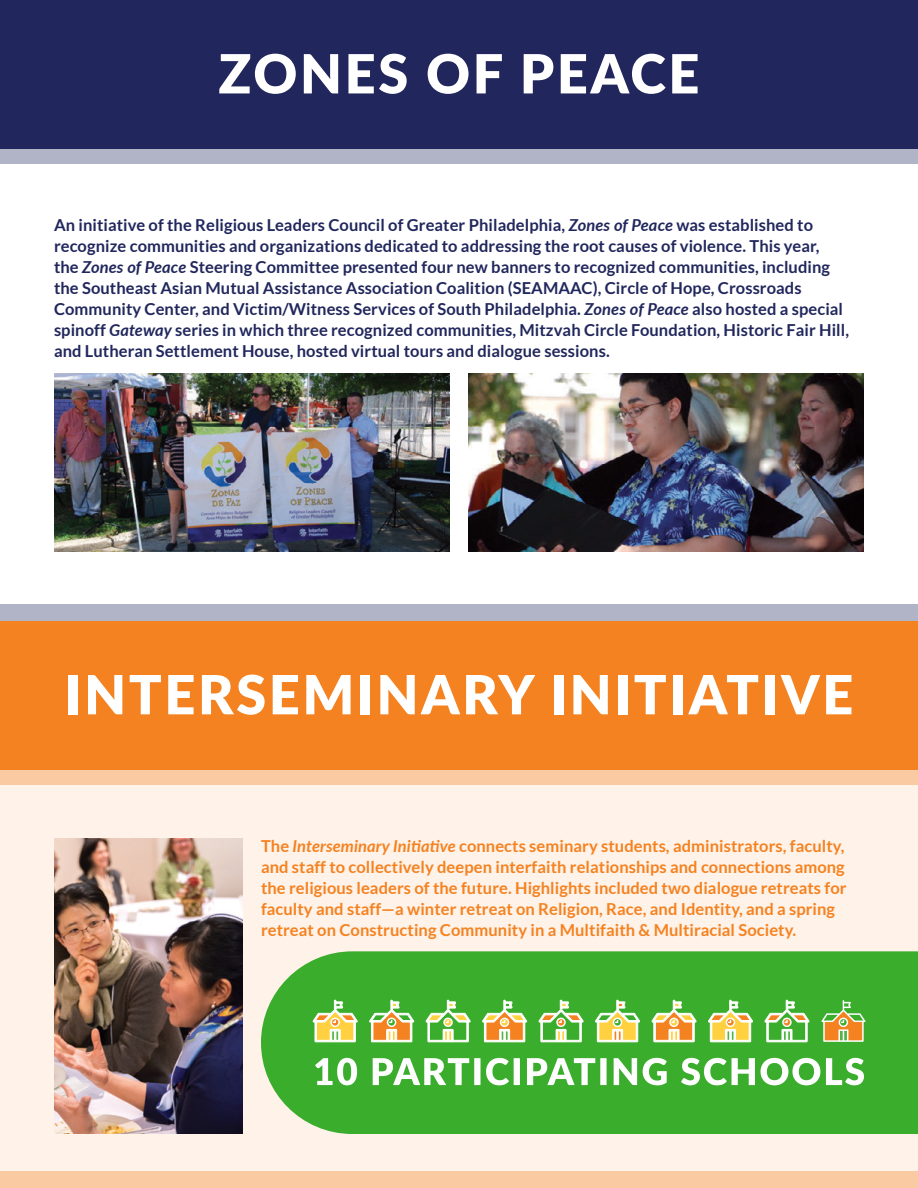
<style>
.page{position:relative;width:918px;height:1188px;background:#fff}
.page>*{position:absolute;margin:0;border:0;box-sizing:border-box;transform-origin:0 0}
.t1{font:900 54px "Lato";letter-spacing:.05em;color:#fff}
.t2{font:700 16.5px/21px "Lato";letter-spacing:.005em;color:#21275c}
.t3{font:700 16.5px/21px "Lato";letter-spacing:.005em;color:#f58220}
.s1{font-style:italic}
</style>
<div class="page">
<div style="left:0;top:715px;width:918px;height:473px;background:#fef2e9"></div>
<div style="left:0;top:604px;width:918px;height:23px;background:#b1b3c6"></div>
<div style="left:0;top:148px;width:918px;height:16px;background:#b1b3c6"></div>
<div style="left:0;top:0;width:918px;height:148px;background:#21275c"></div>
<div style="left:0;top:769px;width:918px;height:15px;background:#facaa2"></div>
<div style="left:0;top:621px;width:918px;height:148px;background:#f58220"></div>
<img style="left:54px;top:373px;width:396px;height:178px">
<img style="left:468px;top:373px;width:396px;height:178px">
<div style="left:0;top:1172px;width:918px;height:16px;background:#facaa2"></div>
<img style="left:54px;top:838px;width:189px;height:296px">
<div style="left:261px;top:951px;width:657px;height:183px;background:#3aad2c"></div>
<svg style="left:315px;top:1058px;width:549px;height:27px;background:#91d189"></svg>
<svg style="left:313px;top:1000px;width:45px;height:42px"></svg>
<svg style="left:369px;top:1000px;width:45px;height:42px"></svg>
<svg style="left:426px;top:1000px;width:45px;height:42px"></svg>
<svg style="left:482px;top:1000px;width:45px;height:42px"></svg>
<svg style="left:539px;top:1000px;width:45px;height:42px"></svg>
<svg style="left:595px;top:1000px;width:45px;height:42px"></svg>
<svg style="left:651px;top:1000px;width:46px;height:42px;background:#b9bc6a"></svg>
<svg style="left:708px;top:1000px;width:45px;height:42px"></svg>
<svg style="left:764px;top:1000px;width:46px;height:42px;background:#80c36c"></svg>
<svg style="left:821px;top:1000px;width:45px;height:42px;background:#a0b054"></svg>
<p class="t1" style="left:219px;top:33px;width:482px">ZONES OF PEACE</p>
<p class="t2" style="left:54px;top:214px;width:797px">An initiative of the Religious Leaders Council of Greater Philadelphia, <span class="s1">Zones of Peace</span> was established to recognize communities and organizations dedicated to addressing the root causes of violence. This year,<br>the <span class="s1">Zones of Peace</span> Steering Committee presented four new banners to recognized communities, including the Southeast Asian Mutual Assistance Association Coalition (SEAMAAC), Circle of Hope, Crossroads Community Center, and Victim/Witness Services of South Philadelphia. <span class="s1">Zones of Peace</span> also hosted a special spinoff <span class="s1">Gateway</span> series in which three recognized communities, Mitzvah Circle Foundation, Historic Fair Hill, and Lutheran Settlement House, hosted virtual tours and dialogue sessions.</p>
<p class="t1" style="left:65px;top:654px;width:790px">INTERSEMINARY INITIATIVE</p>
<p class="t3" style="left:261px;top:835px;width:587px">The <span class="s1">Interseminary Initiative</span> connects seminary students, administrators, faculty, and staff to collectively deepen interfaith relationships and connections among the religious leaders of the future. Highlights included two dialogue retreats for faculty and staff—a winter retreat on Religion, Race, and Identity, and a spring retreat on Constructing Community in a Multifaith &amp; Multiracial Society.</p>
</div>
